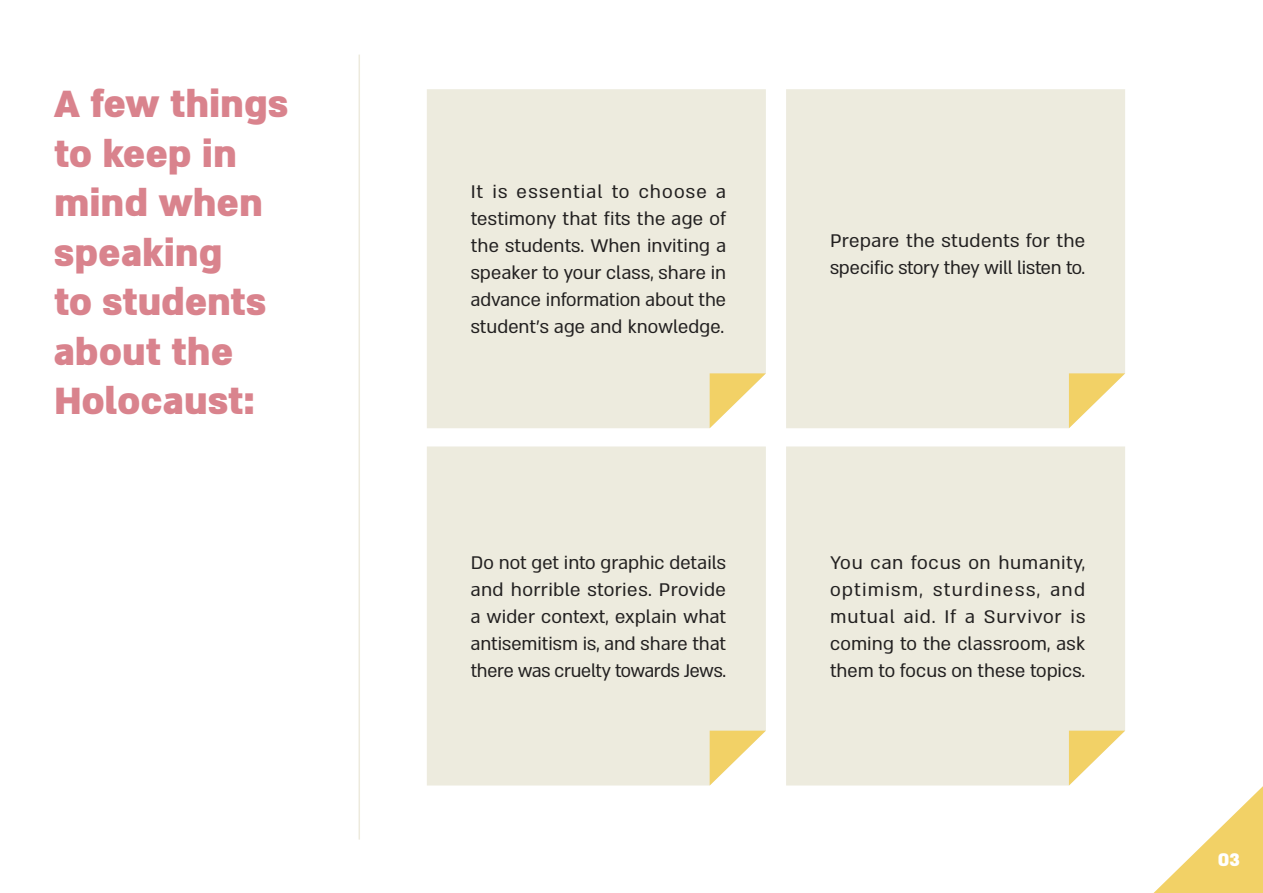
<style>
.page{position:relative;width:1263px;height:893px;background:#fff}
.page>*{position:absolute;margin:0;border:0;box-sizing:border-box;transform-origin:0 0}
.text{font:43.5px/49.5px "Almoni M Lv 5 AAA U Bold";color:#d9838d}
.text-2{font:21px/27px "Almoni M Lv 5 AAA";letter-spacing:.005em;color:#222020;text-align:justify}
.text-3{font:21px/27px "Almoni M Lv 5 AAA";letter-spacing:.03em;color:#222020;text-align:right}
.text-4{font:21px "Almoni M Lv 5 AAA";letter-spacing:.055em;color:#222020}
.t1{font:21px "Almoni M Lv 5 AAA U Bold";color:#fff}
</style>
<div class="page">
<svg style="left:1153px;top:786px;width:110px;height:107px"></svg>
<div style="left:427px;top:89px;width:339px;height:339px;background:#edebde"></div>
<svg style="left:710px;top:373px;width:56px;height:55px"></svg>
<div style="left:427px;top:446px;width:339px;height:339px;background:#edebde"></div>
<svg style="left:710px;top:731px;width:56px;height:54px"></svg>
<div style="left:786px;top:89px;width:339px;height:339px;background:#edebde"></div>
<svg style="left:1069px;top:373px;width:56px;height:55px"></svg>
<div style="left:786px;top:446px;width:339px;height:339px;background:#edebde"></div>
<svg style="left:1069px;top:731px;width:56px;height:54px"></svg>
<hr style="left:358px;top:55px;width:2px;height:785px;background:#edeadd">
<p class="text" style="left:54px;top:77px;width:236px">A few things to keep in mind when speaking<br>to students about the<br>Holocaust:</p>
<p class="text-2" style="left:471px;top:178px;width:257px">It is essential to choose a testimony that fits the age of the students. When inviting a speaker to your class, share in advance information about the student s’ age and knowledge.</p>
<p class="text-2" style="left:471px;top:548px;width:257px">Do not get into graphic details and horrible stories. Provide a wider context, explain what antisemitism is, and share that there was cruelty towards Jews.</p>
<p class="text-2" style="left:830px;top:226px;width:257px">Prepare the students for the specific story they will listen to.</p>
<p class="text-3" style="left:830px;top:548px;width:257px">You can focus on humanity, and</p>
<p class="text-4" style="left:933px;top:577px;width:108px">sturdiness,</p>
<p class="text-2" style="left:830px;top:575px;width:257px;text-align:left">optimism,<br>mutual aid. If a Survivor is coming to the classroom, ask them to focus on these topics.</p>
<p class="t1" style="left:1218px;top:845px;width:24px">03</p>
</div>
